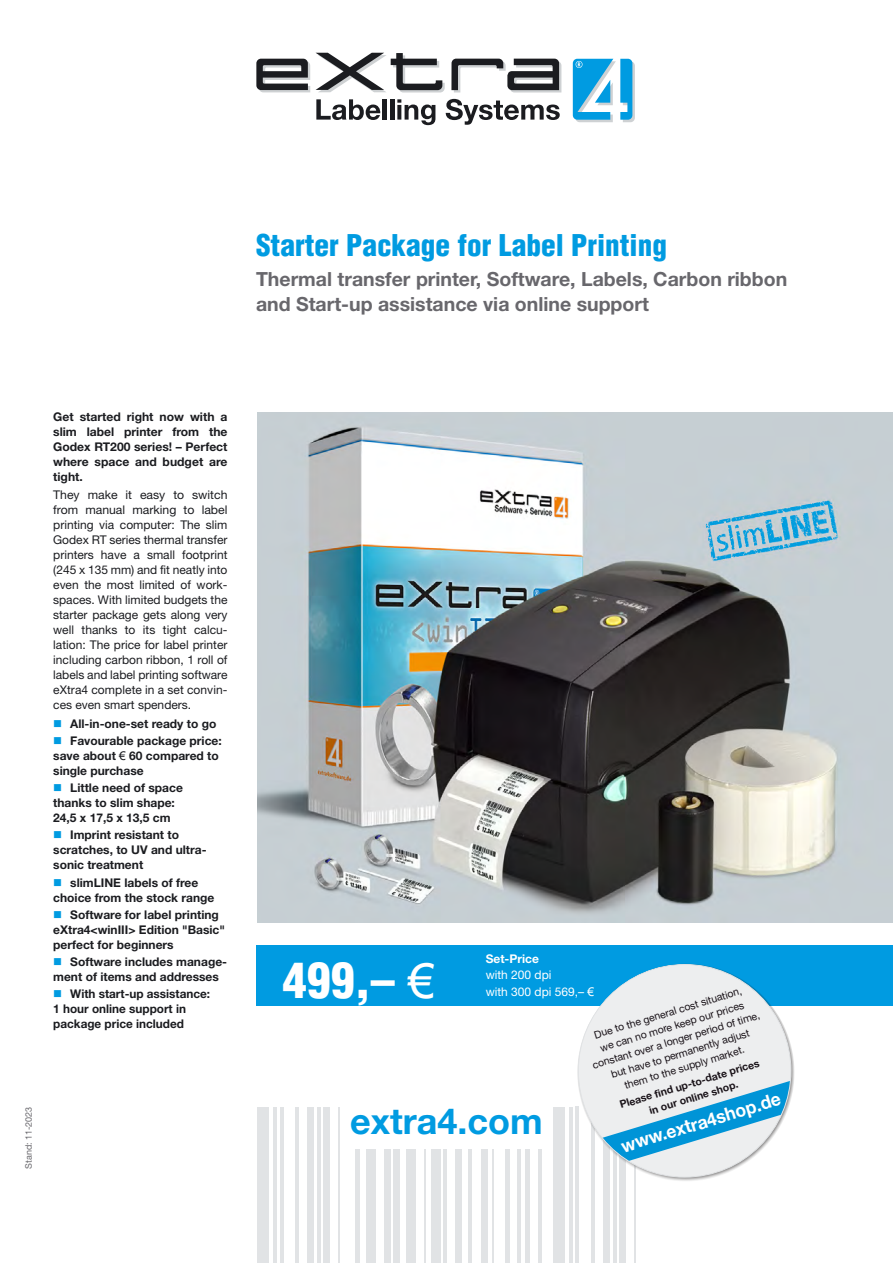
<style>
.page{position:relative;width:893px;height:1263px;background:#fff}
.page>*{position:absolute;margin:0;border:0;box-sizing:border-box;transform-origin:0 0}
.t1{font:900 condensed 48px "Helvetica";color:#fff}
.t2{font:700 36px "Helvetica Neue";color:#009be1}
.t3{font:900 condensed 29.25px "Helvetica";color:#009be1}
.t4{font:700 19.5px/24.6px "Helvetica Neue";color:#68676c}
.t5{font:700 18.45px "Helvetica Neue";color:#fff;scale:.95 1}
.t6{font:700 12px/15px "Helvetica Neue";color:#1b1c20}
.t7{font:12px/15px "Helvetica Neue";letter-spacing:.005em;color:#1b1c20;text-align:justify}
.t8{font:12px/16.5px "Helvetica Neue";color:#fff}
.t9{font:700 12px "Helvetica Neue";color:#fff}
.t10{font:10.5px/14.2px "Helvetica Neue";color:#1a1319;text-align:center}
.t11{font:700 10.5px/14.2px "Helvetica Neue";color:#1a1319;text-align:center}
.t12{font:9px "Helvetica Neue";color:#68676c}
.s1{font-family:"Arial";font-weight:400}
.s2{font-family:"Arial"}
.s3{font-family:"Arial";font-weight:400;font-stretch:normal}
</style>
<div class="page">
<img style="left:257px;top:412px;width:636px;height:510px">
<div style="left:256px;top:945px;width:637px;height:60px;background:#009be1"></div>
<svg style="left:256px;top:59px;width:54px;height:33px"></svg>
<svg style="left:316px;top:53px;width:129px;height:39px"></svg>
<svg style="left:451px;top:59px;width:110px;height:33px"></svg>
<svg style="left:573px;top:59px;width:62px;height:63px"></svg>
<svg style="left:316px;top:99px;width:64px;height:21px"></svg>
<hr style="left:383px;top:99px;width:4px;height:21px;background:#1b1c20">
<hr style="left:390px;top:99px;width:4px;height:21px;background:#1b1c20">
<svg style="left:397px;top:99px;width:38px;height:26px"></svg>
<svg style="left:446px;top:99px;width:114px;height:26px"></svg>
<svg style="left:706px;top:501px;width:131px;height:60px;background:#8fc0d5"></svg>
<hr style="left:273px;top:1106px;width:4px;height:157px;background:#e1e3e5">
<hr style="left:280px;top:1106px;width:3px;height:157px;background:#e1e3e5">
<hr style="left:296px;top:1106px;width:3px;height:157px;background:#e1e3e5">
<hr style="left:317px;top:1107px;width:4px;height:156px;background:#e1e3e5">
<hr style="left:355px;top:1149px;width:4px;height:114px;background:#e1e3e5">
<hr style="left:338px;top:1107px;width:2px;height:156px;background:#e1e3e5">
<hr style="left:424px;top:1149px;width:2px;height:114px;background:#e1e3e5">
<hr style="left:493px;top:1149px;width:1px;height:114px;background:#e1e3e5">
<div style="left:384px;top:1149px;width:6px;height:114px;background:#e1e3e5"></div>
<div style="left:394px;top:1149px;width:6px;height:114px;background:#e1e3e5"></div>
<div style="left:455px;top:1149px;width:7px;height:114px;background:#e1e3e5"></div>
<div style="left:481px;top:1149px;width:7px;height:114px;background:#e1e3e5"></div>
<hr style="left:444px;top:1149px;width:3px;height:114px;background:#e1e3e5">
<hr style="left:468px;top:1149px;width:4px;height:114px;background:#e1e3e5">
<div style="left:505px;top:1149px;width:5px;height:114px;background:#e1e3e5"></div>
<div style="left:307px;top:1106px;width:7px;height:157px;background:#e1e3e5"></div>
<div style="left:324px;top:1107px;width:6px;height:156px;background:#e1e3e5"></div>
<div style="left:366px;top:1149px;width:10px;height:114px;background:#e1e3e5"></div>
<div style="left:406px;top:1149px;width:10px;height:114px;background:#e1e3e5"></div>
<div style="left:431px;top:1149px;width:10px;height:114px;background:#e1e3e5"></div>
<div style="left:257px;top:1106px;width:12px;height:157px;background:#e1e3e5"></div>
<hr style="left:517px;top:1149px;width:3px;height:114px;background:#e1e3e5">
<hr style="left:538px;top:1149px;width:4px;height:114px;background:#e1e3e5">
<hr style="left:569px;top:1107px;width:3px;height:156px;background:#e1e3e5">
<hr style="left:576px;top:1106px;width:3px;height:157px;background:#e1e3e5">
<hr style="left:591px;top:1106px;width:4px;height:157px;background:#e1e3e5">
<hr style="left:613px;top:1106px;width:3px;height:157px;background:#e1e3e5">
<hr style="left:634px;top:1106px;width:2px;height:157px;background:#e1e3e5">
<div style="left:603px;top:1106px;width:7px;height:157px;background:#e1e3e5"></div>
<div style="left:619px;top:1106px;width:7px;height:157px;background:#e1e3e5"></div>
<div style="left:525px;top:1149px;width:5px;height:114px;background:#e1e3e5"></div>
<div style="left:553px;top:1107px;width:11px;height:156px;background:#e1e3e5"></div>
<svg style="left:578px;top:964px;width:213px;height:213px"></svg>
<h3 class="t3" style="left:256px;top:227px;width:412px">Starter Package for Label Printing</h3>
<h3 class="t4" style="left:256px;top:267px;width:533px">Thermal transfer printer, Software, Labels, Carbon ribbon and Start-up assistance via online support</h3>
<p class="t6" style="left:53px;top:409px;width:176px;text-align:justify">Get started right now with a slim label printer from the Godex RT200 series! – Perfect where space and budget are tight.</p>
<p class="t7" style="left:53px;top:487px;width:176px">They make it easy to switch from manual marking to label printing via computer: The slim Godex RT series thermal transfer printers have a small footprint (245 x 135 mm) and fit neatly into even the most limited of work&shy;spaces. With limited budgets the starter package gets along very well thanks to its tight calcu&shy;lation: The price for label printer including carbon ribbon, 1 roll of labels and label printing software eXtra4 complete in a set convin&shy;ces even smart spenders.</p>
<p class="t6" style="left:70px;top:714px;width:153px;line-height:17.2px">All-in-one-set ready to go<br>Favourable package price:</p>
<p class="t6" style="left:53px;top:748px;width:167px">save about <span class="s1">€</span> 60 compared to single purchase</p>
<p class="t6" style="left:53px;top:780px;width:131px;text-indent:17px">Little need of space thanks to slim shape:<br>24,5 x 17,5 x 13,5 cm</p>
<p class="t6" style="left:53px;top:827px;width:155px;text-indent:17px">Imprint resistant to scratches, to UV and ultra&shy;sonic treatment</p>
<p class="t6" style="left:53px;top:875px;width:163px;text-align:center">slimLINE labels of free choice from the stock range</p>
<p class="t6" style="left:53px;top:907px;width:173px;text-indent:17px">Software for label printing eXtra4&lt;winIII&gt; Edition "Basic" perfect for beginners</p>
<p class="t6" style="left:53px;top:954px;width:175px;text-indent:17px">Software includes manage&shy;ment of items and addresses</p>
<p class="t6" style="left:53px;top:986px;width:158px;text-indent:17px">With start-up assistance:<br>1 hour online support in package price included</p>
<p class="t12" style="left:23px;top:1169px;width:64px;rotate:-90deg">Stand: 11-2023</p>
<p class="t9" style="left:486px;top:951px;width:55px">Set-Price</p>
<p class="t8" style="left:486px;top:967px;width:110px">with 200 dpi<br>with 300 dpi 569,– <span class="s2">€</span></p>
<h1 class="t1" style="left:283px;top:950px;width:153px">499,– <span class="s3">€</span></h1>
<p class="t10" style="left:582px;top:1031px;width:176px;rotate:-17deg">Due to the general cost situation,<br>we can no more keep our prices constant over a longer period of time, but have to permanently adjust<br>them to the supply market.</p>
<p class="t11" style="left:618px;top:1098px;width:147px;rotate:-17deg">Please find up-to-date prices in our online shop.</p>
<h3 class="t5" style="left:618px;top:1135px;width:176px;rotate:-17deg">www.extra4shop.de</h3>
<h2 class="t2" style="left:350px;top:1098px;width:194px">extra4.com</h2>
</div>
